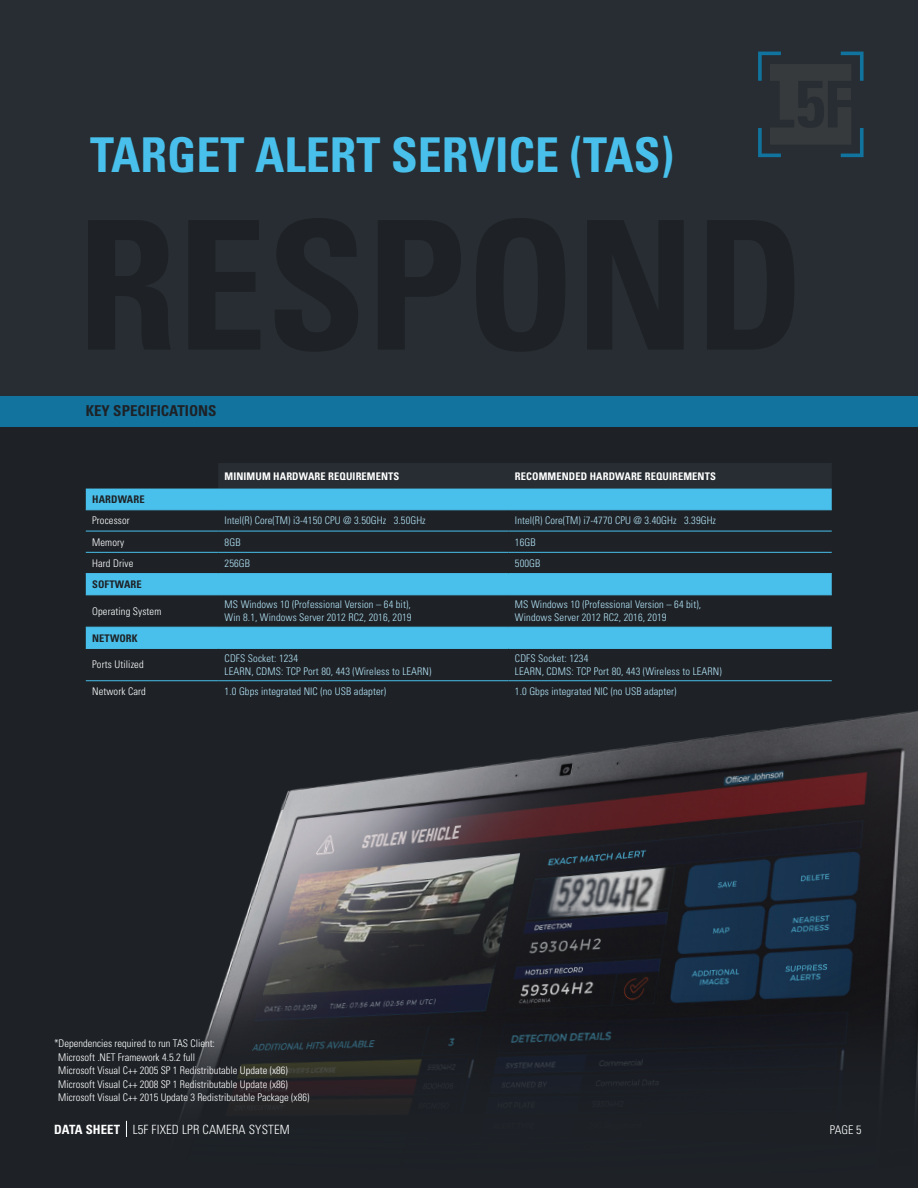
<style>
.page{position:relative;width:918px;height:1188px;background:#272d32}
.page>*{position:absolute;margin:0;border:0;box-sizing:border-box;transform-origin:0 0}
.t1{font:700 condensed 48px "Univers LT Std";color:#49c0eb}
.t2{font:700 condensed 15px "Univers LT Std";color:#1e2227}
.t3{font:300 condensed 12.75px "Univers LT Std";letter-spacing:.01em;color:#fff}
.t4{font:300 condensed 12px "Univers LT Std";color:#fff}
.t5{font:300 condensed 10.5px/12.8px "Univers LT Std";letter-spacing:.01em;color:#b3e3f6}
.t6{font:300 condensed 10.5px/13.5px "Univers LT Std";color:#fff}
.t7{font:700 condensed 10.5px "Univers LT Std";letter-spacing:.01em;color:#fff}
.t8{font:700 condensed 10.5px "Univers LT Std";letter-spacing:.01em;color:#1e2227}
.s1{font-weight:700}
</style>
<div class="page">
<div style="left:0;top:427px;width:918px;height:760px;background:#1e2227"></div>
<div style="left:0;top:396px;width:918px;height:31px;background:#12739f"></div>
<img style="left:86px;top:681px;width:832px;height:314px">
<div style="left:0;top:995px;width:918px;height:193px;background:#1e2227"></div>
<svg style="left:126px;top:1121px;width:1px;height:16px"></svg>
<div style="left:218px;top:464px;width:614px;height:25px;background:#272d32"></div>
<svg style="left:86px;top:489px;width:746px;height:159px"></svg>
<hr style="left:86px;top:510px;width:132px;height:1px;background:#49c0eb">
<hr style="left:218px;top:510px;width:291px;height:1px;background:#49c0eb">
<hr style="left:509px;top:510px;width:323px;height:1px;background:#49c0eb">
<hr style="left:86px;top:531px;width:132px;height:1px;background:#49c0eb">
<hr style="left:218px;top:531px;width:291px;height:1px;background:#49c0eb">
<hr style="left:509px;top:531px;width:323px;height:1px;background:#49c0eb">
<hr style="left:86px;top:552px;width:132px;height:1px;background:#49c0eb">
<hr style="left:218px;top:552px;width:291px;height:1px;background:#49c0eb">
<hr style="left:509px;top:552px;width:323px;height:1px;background:#49c0eb">
<hr style="left:86px;top:573px;width:132px;height:1px;background:#49c0eb">
<hr style="left:218px;top:573px;width:291px;height:1px;background:#49c0eb">
<hr style="left:509px;top:573px;width:323px;height:1px;background:#49c0eb">
<hr style="left:86px;top:595px;width:132px;height:1px;background:#49c0eb">
<hr style="left:218px;top:595px;width:291px;height:1px;background:#49c0eb">
<hr style="left:509px;top:595px;width:323px;height:1px;background:#49c0eb">
<hr style="left:86px;top:627px;width:132px;height:1px;background:#49c0eb">
<hr style="left:218px;top:627px;width:291px;height:1px;background:#49c0eb">
<hr style="left:509px;top:627px;width:323px;height:1px;background:#49c0eb">
<hr style="left:86px;top:648px;width:132px;height:1px;background:#49c0eb">
<hr style="left:218px;top:648px;width:291px;height:1px;background:#49c0eb">
<hr style="left:509px;top:648px;width:323px;height:1px;background:#49c0eb">
<hr style="left:218px;top:680px;width:291px;height:1px;background:#49c0eb">
<hr style="left:509px;top:680px;width:323px;height:1px;background:#49c0eb">
<hr style="left:86px;top:680px;width:132px;height:1px;background:#49c0eb">
<svg style="left:758px;top:52px;width:106px;height:105px"></svg>
<div style="left:838px;top:88px;width:13px;height:12px;background:#373a3c"></div>
<h1 class="t1" style="left:90px;top:125px;width:585px">TARGET ALERT SERVICE (TAS)</h1>
<h2 class="t2" style="left:86px;top:402px;width:132px">KEY SPECIFICATIONS</h2>
<p class="t7" style="left:225px;top:469px;width:176px">MINIMUM HARDWARE REQUIREMENTS</p>
<p class="t7" style="left:515px;top:469px;width:202px">RECOMMENDED HARDWARE REQUIREMENTS</p>
<p class="t8" style="left:92px;top:493px;width:54px">HARDWARE</p>
<p class="t6" style="left:92px;top:514px;width:39px">Processor</p>
<p class="t5" style="left:225px;top:514px;width:203px">Intel(R) Core(TM) i3-4150 CPU @ 3.50GHz 3.50GHz</p>
<p class="t5" style="left:515px;top:514px;width:203px">Intel(R) Core(TM) i7-4770 CPU @ 3.40GHz 3.39GHz</p>
<p class="t6" style="left:92px;top:535px;width:34px">Memory</p>
<p class="t5" style="left:225px;top:535px;width:17px">8GB</p>
<p class="t5" style="left:515px;top:535px;width:22px">16GB</p>
<p class="t6" style="left:92px;top:556px;width:43px">Hard Drive</p>
<p class="t5" style="left:225px;top:557px;width:27px">256GB</p>
<p class="t5" style="left:515px;top:557px;width:27px">500GB</p>
<p class="t8" style="left:92px;top:578px;width:51px">SOFTWARE</p>
<p class="t6" style="left:92px;top:604px;width:71px">Operating System</p>
<p class="t5" style="left:225px;top:598px;width:188px">MS Windows 10 (Professional Version – 64 bit),<br>Win 8.1, Windows Server 2012 RC2, 2016, 2019</p>
<p class="t5" style="left:515px;top:598px;width:188px">MS Windows 10 (Professional Version – 64 bit),<br>Windows Server 2012 RC2, 2016, 2019</p>
<p class="t8" style="left:92px;top:631px;width:47px">NETWORK</p>
<p class="t6" style="left:92px;top:658px;width:53px">Ports Utilized</p>
<p class="t5" style="left:225px;top:652px;width:208px">CDFS Socket: 1234<br>LEARN, CDMS: TCP Port 80, 443 (Wireless to LEARN)</p>
<p class="t5" style="left:515px;top:652px;width:208px">CDFS Socket: 1234<br>LEARN, CDMS: TCP Port 80, 443 (Wireless to LEARN)</p>
<p class="t6" style="left:92px;top:685px;width:55px">Network Card</p>
<p class="t5" style="left:225px;top:685px;width:163px">1.0 Gbps integrated NIC (no USB adapter)</p>
<p class="t5" style="left:515px;top:685px;width:163px">1.0 Gbps integrated NIC (no USB adapter)</p>
<p class="t6" style="left:58px;top:1037px;width:253px;text-indent:-4px">*Dependencies required to run TAS Client:<br>Microsoft .NET Framework 4.5.2 full<br>Microsoft Visual C++ 2005 SP 1 Redistributable Update (x86)<br>Microsoft Visual C++ 2008 SP 1 Redistributable Update (x86)<br>Microsoft Visual C++ 2015 Update 3 Redistributable Package (x86)</p>
<p class="t3" style="left:54px;top:1122px;width:237px"><span class="s1">DATA SHEET</span> L5F FIXED LPR CAMERA SYSTEM</p>
<p class="t4" style="left:830px;top:1123px;width:33px">PAGE 5</p>
</div>
